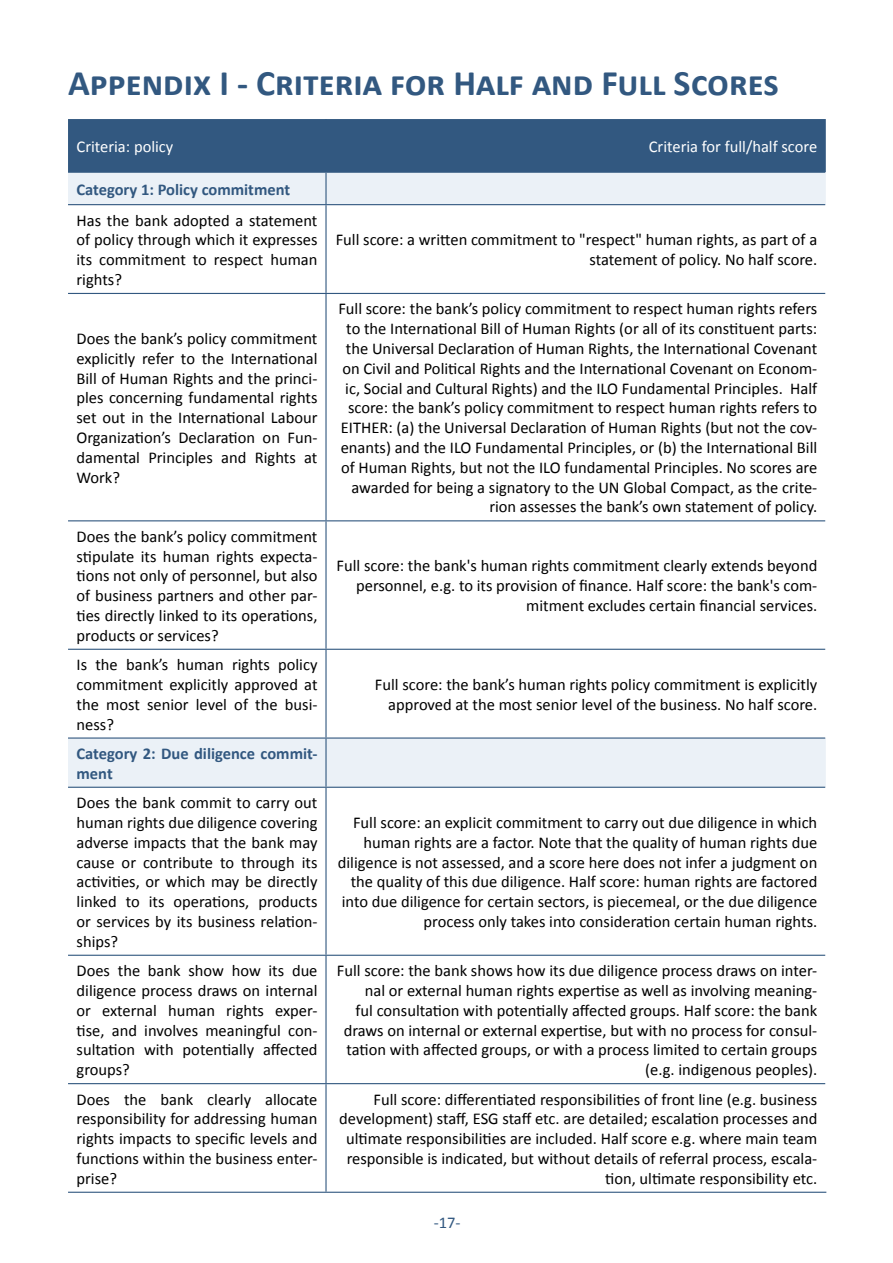
<style>
.page{position:relative;width:893px;height:1263px;background:#fff}
.page>*{position:absolute;margin:0;border:0;box-sizing:border-box;transform-origin:0 0}
.t1{font:700 36px "Calibri";color:#325880}
.t2{font:16.5px/19.8px "Calibri";color:#000;text-align:justify}
.t3{font:700 16.5px/19.8px "Calibri";color:#325880}
.t4{font:16.5px "Calibri";color:#fff}
.t5{font:16.5px "Calibri";color:#325880}
</style>
<div class="page">
<div style="left:68px;top:119px;width:758px;height:53px;background:#325880"></div>
<svg style="left:68px;top:172px;width:758px;height:615px"></svg>
<hr style="left:68px;top:172px;width:258px;height:1px;background:#325880">
<hr style="left:326px;top:172px;width:499px;height:1px;background:#325880">
<hr style="left:68px;top:204px;width:258px;height:1px;background:#325880">
<hr style="left:326px;top:204px;width:499px;height:1px;background:#325880">
<hr style="left:68px;top:293px;width:258px;height:1px;background:#325880">
<hr style="left:326px;top:293px;width:499px;height:1px;background:#325880">
<hr style="left:68px;top:520px;width:258px;height:1px;background:#325880">
<hr style="left:326px;top:520px;width:499px;height:1px;background:#325880">
<hr style="left:68px;top:649px;width:258px;height:1px;background:#325880">
<hr style="left:326px;top:649px;width:499px;height:1px;background:#325880">
<hr style="left:68px;top:737px;width:258px;height:2px;background:#325880">
<hr style="left:326px;top:737px;width:499px;height:2px;background:#325880">
<hr style="left:68px;top:787px;width:258px;height:1px;background:#325880">
<hr style="left:326px;top:787px;width:499px;height:1px;background:#325880">
<hr style="left:68px;top:955px;width:258px;height:1px;background:#325880">
<hr style="left:326px;top:955px;width:499px;height:1px;background:#325880">
<hr style="left:68px;top:1083px;width:258px;height:1px;background:#325880">
<hr style="left:326px;top:1083px;width:499px;height:1px;background:#325880">
<hr style="left:68px;top:1192px;width:258px;height:1px;background:#325880">
<hr style="left:326px;top:1192px;width:500px;height:1px;background:#325880">
<hr style="left:325px;top:173px;width:2px;height:31px;background:#325880">
<hr style="left:325px;top:205px;width:2px;height:88px;background:#325880">
<hr style="left:325px;top:294px;width:2px;height:226px;background:#325880">
<hr style="left:325px;top:521px;width:2px;height:128px;background:#325880">
<hr style="left:325px;top:650px;width:2px;height:87px;background:#325880">
<hr style="left:325px;top:739px;width:2px;height:48px;background:#325880">
<hr style="left:325px;top:788px;width:2px;height:167px;background:#325880">
<hr style="left:325px;top:956px;width:2px;height:127px;background:#325880">
<hr style="left:325px;top:1084px;width:2px;height:108px;background:#325880">
<hr style="left:325px;top:119px;width:2px;height:53px;background:#325880">
<h1 class="t1" style="left:68px;top:60px;width:712px">Appendix I - Criteria for Half and Full Scores</h1>
<p class="t4" style="left:77px;top:136px;width:98px">Criteria: policy</p>
<p class="t4" style="left:649px;top:136px;width:170px">Criteria for full/half score</p>
<p class="t3" style="left:77px;top:179px;width:215px">Category 1: Policy commitment</p>
<p class="t2" style="left:77px;top:210px;width:242px">Has the bank adopted a statement of policy through which it expresses its commitment to respect human rights?</p>
<p class="t2" style="left:336px;top:230px;width:483px;text-align:right">Full score: a written commitment to "respect" human rights, as part of a statement of policy. No half score.</p>
<p class="t2" style="left:77px;top:329px;width:242px">Does the bank’s policy commitment explicitly refer to the International Bill of Human Rights and the princi&shy;ples concerning fundamental rights set out in the International Labour Organization’s Declaration on Fun&shy;damental Principles and Rights at Work?</p>
<p class="t2" style="left:77px;top:526px;width:242px">Does the bank’s policy commitment stipulate its human rights expecta&shy;tions not only of personnel, but also of business partners and other par&shy;ties directly linked to its operations, products or services?</p>
<p class="t2" style="left:77px;top:655px;width:242px">Is the bank’s human rights policy commitment explicitly approved at the most senior level of the busi&shy;ness?</p>
<p class="t3" style="left:77px;top:743px;width:242px">Category 2: Due diligence commit&shy;ment</p>
<p class="t2" style="left:77px;top:793px;width:242px">Does the bank commit to carry out human rights due diligence covering adverse impacts that the bank may cause or contribute to through its activities, or which may be directly linked to its operations, products or services by its business relation&shy;ships?</p>
<p class="t2" style="left:338px;top:299px;width:480px;text-align:right">Full score: the bank’s policy commitment to respect human rights refers to the International Bill of Human Rights (or all of its constituent parts: the Universal Declaration of Human Rights, the International Covenant on Civil and Political Rights and the International Covenant on Econom&shy;ic, Social and Cultural Rights) and the ILO Fundamental Principles. Half score: the bank’s policy commitment to respect human rights refers to EITHER: (a) the Universal Declaration of Human Rights (but not the cov&shy;enants) and the ILO Fundamental Principles, or (b) the International Bill of Human Rights, but not the ILO fundamental Principles. No scores are awarded for being a signatory to the UN Global Compact, as the crite&shy;rion assesses the bank’s own statement of policy.</p>
<p class="t2" style="left:336px;top:556px;width:482px;text-align:right">Full score: the bank's human rights commitment clearly extends beyond personnel, e.g. to its provision of finance. Half score: the bank's com&shy;mitment excludes certain financial services.</p>
<p class="t2" style="left:375px;top:675px;width:444px;text-align:right">Full score: the bank’s human rights policy commitment is explicitly approved at the most senior level of the business. No half score.</p>
<p class="t2" style="left:338px;top:813px;width:481px;text-align:right">Full score: an explicit commitment to carry out due diligence in which human rights are a factor. Note that the quality of human rights due diligence is not assessed, and a score here does not infer a judgment on the quality of this due diligence. Half score: human rights are factored into due diligence for certain sectors, is piecemeal, or the due diligence process only takes into consideration certain human rights.</p>
<p class="t2" style="left:77px;top:961px;width:242px">Does the bank show how its due diligence process draws on internal or external human rights exper&shy;tise, and involves meaningful con&shy;sultation with potentially affected groups?</p>
<p class="t2" style="left:337px;top:961px;width:482px;text-align:right">Full score: the bank shows how its due diligence process draws on inter&shy;nal or external human rights expertise as well as involving meaning-<br>ful consultation with potentially affected groups. Half score: the bank draws on internal or external expertise, but with no process for consul&shy;tation with affected groups, or with a process limited to certain groups (e.g. indigenous peoples).</p>
<p class="t2" style="left:77px;top:1089px;width:242px">Does the bank clearly allocate responsibility for addressing human rights impacts to specific levels and functions within the business enter&shy;prise?</p>
<p class="t2" style="left:339px;top:1089px;width:480px;text-align:right">Full score: differentiated responsibilities of front line (e.g. business development) staff, ESG staff etc. are detailed; escalation processes and ultimate responsibilities are included. Half score e.g. where main team responsible is indicated, but without details of referral process, escala&shy;tion, ultimate responsibility etc.</p>
<p class="t5" style="left:434px;top:1212px;width:28px">-17-</p>
</div>
